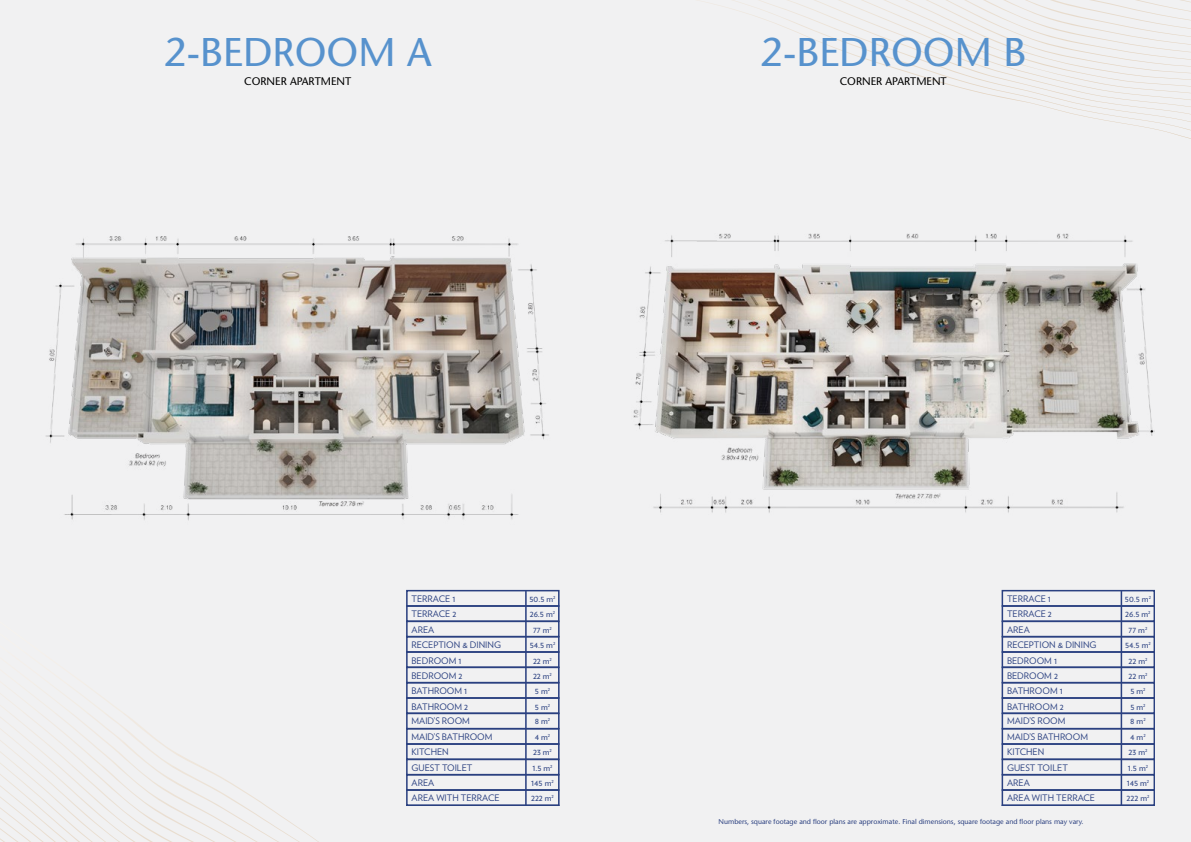
<style>
.page{position:relative;width:1191px;height:842px;background:#f1f1f2}
.page>*{position:absolute;margin:0;border:0;box-sizing:border-box;transform-origin:0 0}
.t1{font:40px "Stone Sans";color:#5792cd}
.t2{font:11px "Stone Sans";color:#000}
.t3{font:9px "Verlag";color:#2a4080}
.t4{font:9px "Verlag";color:#2b4181}
.t5{font:7px "Stone Sans";color:#2b4080}
</style>
<div class="page">
<img style="left:707px;top:0;width:484px;height:139px">
<img style="left:0;top:693px;width:194px;height:94px">
<img style="left:0;top:704px;width:172px;height:83px">
<img style="left:0;top:716px;width:153px;height:71px">
<img style="left:0;top:728px;width:136px;height:59px">
<img style="left:0;top:739px;width:120px;height:48px">
<img style="left:0;top:751px;width:106px;height:36px">
<img style="left:0;top:762px;width:93px;height:25px">
<img style="left:0;top:774px;width:80px;height:13px">
<img style="left:0;top:785px;width:68px;height:2px">
<img style="left:1px;top:787px;width:559px;height:10px">
<img style="left:0;top:797px;width:560px;height:10px">
<img style="left:0;top:807px;width:319px;height:35px">
<div style="left:406px;top:590px;width:153px;height:17px;border:2px solid #2a4080"></div>
<div style="left:406px;top:605px;width:153px;height:17px;border:2px solid #2a4080"></div>
<div style="left:406px;top:620px;width:153px;height:17px;border:2px solid #2a4080"></div>
<div style="left:406px;top:636px;width:153px;height:17px;border:2px solid #2a4080"></div>
<div style="left:406px;top:651px;width:153px;height:17px;border:2px solid #2a4080"></div>
<div style="left:406px;top:667px;width:153px;height:16px;border:2px solid #2a4080"></div>
<div style="left:406px;top:682px;width:153px;height:17px;border:2px solid #2a4080"></div>
<div style="left:406px;top:697px;width:153px;height:17px;border:2px solid #2a4080"></div>
<hr style="left:525px;top:591px;width:1px;height:215px;background:#2a4080">
<div style="left:406px;top:759px;width:153px;height:16px;border:2px solid #2a4080"></div>
<div style="left:406px;top:713px;width:153px;height:16px;border:2px solid #2a4080"></div>
<div style="left:406px;top:728px;width:153px;height:17px;border:2px solid #2a4080"></div>
<div style="left:406px;top:774px;width:153px;height:17px;border:2px solid #2a4080"></div>
<div style="left:406px;top:789px;width:153px;height:17px;border:2px solid #2a4080"></div>
<svg style="left:406px;top:805px;width:153px;height:1px"></svg>
<div style="left:1001px;top:590px;width:154px;height:17px;border:2px solid #2b4181"></div>
<div style="left:1001px;top:605px;width:154px;height:17px;border:2px solid #2b4181"></div>
<div style="left:1001px;top:620px;width:154px;height:17px;border:2px solid #2b4181"></div>
<div style="left:1001px;top:636px;width:154px;height:17px;border:2px solid #2b4181"></div>
<div style="left:1001px;top:651px;width:154px;height:17px;border:2px solid #2b4181"></div>
<div style="left:1001px;top:667px;width:154px;height:16px;border:2px solid #2b4181"></div>
<div style="left:1001px;top:682px;width:154px;height:17px;border:2px solid #2b4181"></div>
<div style="left:1001px;top:697px;width:154px;height:17px;border:2px solid #2b4181"></div>
<hr style="left:1120px;top:591px;width:2px;height:215px;background:#2b4181">
<div style="left:1001px;top:759px;width:154px;height:16px;border:2px solid #2b4181"></div>
<div style="left:1001px;top:713px;width:154px;height:16px;border:2px solid #2b4181"></div>
<div style="left:1001px;top:728px;width:154px;height:17px;border:2px solid #2b4181"></div>
<div style="left:1001px;top:774px;width:154px;height:17px;border:2px solid #2b4181"></div>
<div style="left:1001px;top:789px;width:154px;height:17px;border:2px solid #2b4181"></div>
<svg style="left:1001px;top:805px;width:154px;height:1px"></svg>
<img style="left:46px;top:236px;width:503px;height:285px">
<img style="left:633px;top:233px;width:521px;height:280px">
<h1 class="t1" style="left:164px;top:28px;width:269px">2-BEDROOM A</h1>
<p class="t2" style="left:244px;top:75px;width:108px">CORNER APARTMENT</p>
<h1 class="t1" style="left:760px;top:28px;width:268px">2-BEDROOM B</h1>
<p class="t2" style="left:839px;top:75px;width:108px">CORNER APARTMENT</p>
<p class="t3" style="left:411px;top:592px;width:45px">TERRACE 1</p>
<p class="t3" style="left:529px;top:592px;width:28px">50.5 m<sup>2</sup></p>
<p class="t3" style="left:411px;top:607px;width:46px">TERRACE 2</p>
<p class="t3" style="left:530px;top:607px;width:27px">26.5 m<sup>2</sup></p>
<p class="t3" style="left:411px;top:623px;width:24px">AREA</p>
<p class="t3" style="left:533px;top:623px;width:20px">77 m<sup>2</sup></p>
<p class="t3" style="left:411px;top:638px;width:91px">RECEPTION &amp; DINING</p>
<p class="t3" style="left:530px;top:638px;width:27px">54.5 m<sup>2</sup></p>
<p class="t3" style="left:411px;top:654px;width:51px">BEDROOM 1</p>
<p class="t3" style="left:533px;top:654px;width:20px">22 m<sup>2</sup></p>
<p class="t3" style="left:411px;top:669px;width:52px">BEDROOM 2</p>
<p class="t3" style="left:533px;top:669px;width:20px">22 m<sup>2</sup></p>
<p class="t3" style="left:411px;top:700px;width:58px">BATHROOM 2</p>
<p class="t3" style="left:535px;top:700px;width:17px">5 m<sup>2</sup></p>
<p class="t3" style="left:411px;top:714px;width:60px">MAID’S ROOM</p>
<p class="t3" style="left:535px;top:714px;width:17px">8 m<sup>2</sup></p>
<p class="t3" style="left:411px;top:730px;width:82px">MAID’S BATHROOM</p>
<p class="t3" style="left:535px;top:730px;width:17px">4 m<sup>2</sup></p>
<p class="t3" style="left:411px;top:684px;width:57px">BATHROOM 1</p>
<p class="t3" style="left:535px;top:684px;width:17px">5 m<sup>2</sup></p>
<p class="t3" style="left:411px;top:745px;width:39px">KITCHEN</p>
<p class="t3" style="left:533px;top:745px;width:20px">23 m<sup>2</sup></p>
<p class="t3" style="left:411px;top:760px;width:62px">GUEST TOILET</p>
<p class="t3" style="left:532px;top:760px;width:22px">1.5 m<sup>2</sup></p>
<p class="t3" style="left:411px;top:776px;width:24px">AREA</p>
<p class="t3" style="left:531px;top:776px;width:24px">145 m<sup>2</sup></p>
<p class="t3" style="left:411px;top:791px;width:90px">AREA WITH TERRACE</p>
<p class="t3" style="left:531px;top:791px;width:24px">222 m<sup>2</sup></p>
<p class="t4" style="left:1007px;top:592px;width:45px">TERRACE 1</p>
<p class="t4" style="left:1125px;top:592px;width:28px">50.5 m<sup>2</sup></p>
<p class="t4" style="left:1007px;top:607px;width:46px">TERRACE 2</p>
<p class="t4" style="left:1125px;top:607px;width:27px">26.5 m<sup>2</sup></p>
<p class="t4" style="left:1007px;top:623px;width:24px">AREA</p>
<p class="t4" style="left:1128px;top:623px;width:20px">77 m<sup>2</sup></p>
<p class="t4" style="left:1007px;top:638px;width:91px">RECEPTION &amp; DINING</p>
<p class="t4" style="left:1125px;top:638px;width:27px">54.5 m<sup>2</sup></p>
<p class="t4" style="left:1007px;top:654px;width:51px">BEDROOM 1</p>
<p class="t4" style="left:1128px;top:654px;width:20px">22 m<sup>2</sup></p>
<p class="t4" style="left:1007px;top:669px;width:52px">BEDROOM 2</p>
<p class="t4" style="left:1128px;top:669px;width:20px">22 m<sup>2</sup></p>
<p class="t4" style="left:1007px;top:700px;width:58px">BATHROOM 2</p>
<p class="t4" style="left:1130px;top:700px;width:17px">5 m<sup>2</sup></p>
<p class="t4" style="left:1007px;top:714px;width:60px">MAID’S ROOM</p>
<p class="t4" style="left:1130px;top:714px;width:17px">8 m<sup>2</sup></p>
<p class="t4" style="left:1007px;top:730px;width:82px">MAID’S BATHROOM</p>
<p class="t4" style="left:1130px;top:730px;width:17px">4 m<sup>2</sup></p>
<p class="t4" style="left:1007px;top:684px;width:57px">BATHROOM 1</p>
<p class="t4" style="left:1130px;top:684px;width:17px">5 m<sup>2</sup></p>
<p class="t4" style="left:1007px;top:745px;width:39px">KITCHEN</p>
<p class="t4" style="left:1128px;top:745px;width:20px">23 m<sup>2</sup></p>
<p class="t4" style="left:1007px;top:760px;width:62px">GUEST TOILET</p>
<p class="t4" style="left:1127px;top:760px;width:22px">1.5 m<sup>2</sup></p>
<p class="t4" style="left:1007px;top:776px;width:24px">AREA</p>
<p class="t4" style="left:1126px;top:776px;width:24px">145 m<sup>2</sup></p>
<p class="t4" style="left:1007px;top:791px;width:90px">AREA WITH TERRACE</p>
<p class="t4" style="left:1126px;top:791px;width:24px">222 m<sup>2</sup></p>
<p class="t5" style="left:718px;top:817px;width:366px">Numbers, square footage and floor plans are approximate. Final dimensions, square footage and floor plans may vary.</p>
</div>
